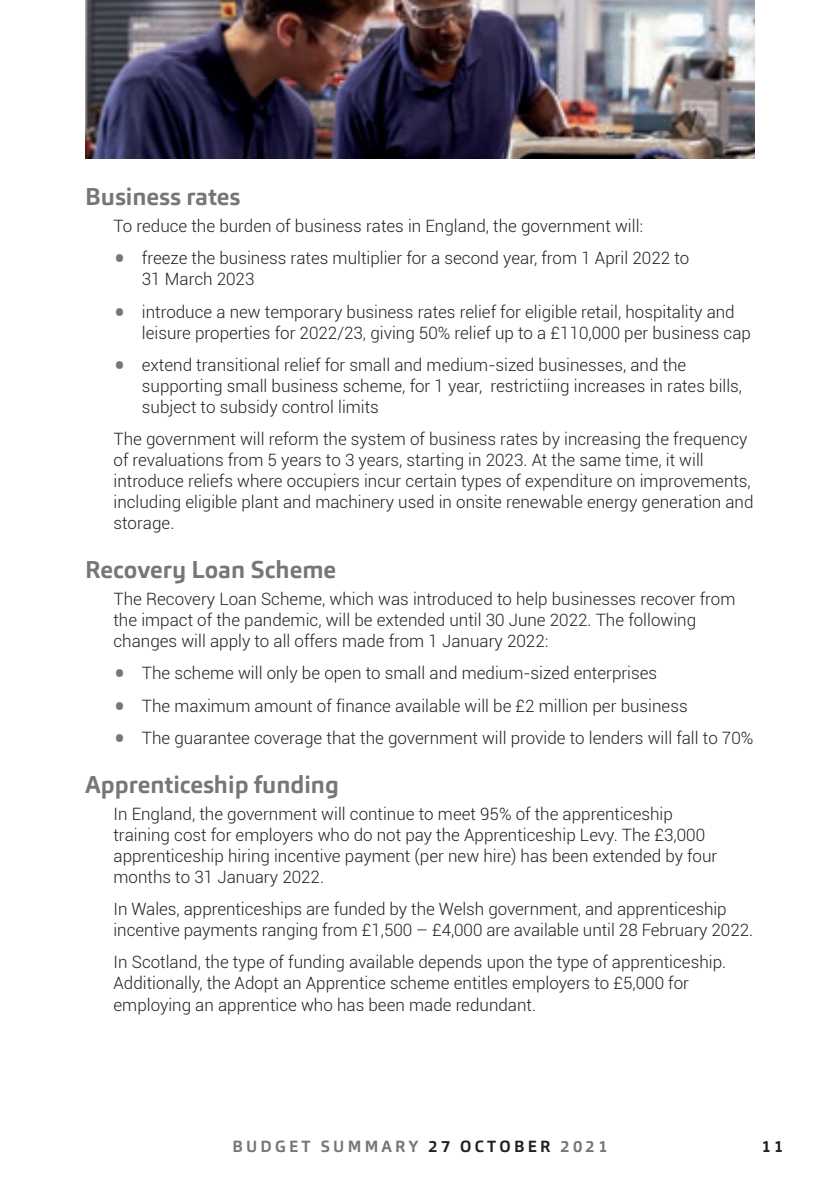
<style>
.page{position:relative;width:840px;height:1191px;background:#fff}
.page>*{position:absolute;margin:0;border:0;box-sizing:border-box;transform-origin:0 0}
.t1{font:700 24px "Carnac";color:#757679}
.t2{font:300 17px/21px "Roboto";color:#231f20}
.t3{font:700 16px "Carnac";letter-spacing:.2em;color:#757679}
.t4{font:700 16px "Carnac";color:#231f20}
.s1{font-size:38px;color:#757679}
.s2{color:#231f20}
</style>
<div class="page">
<img style="left:85px;top:0;width:669px;height:159px">
<h1 class="t1" style="left:85px;top:181px;width:157px">Business rates</h1>
<p class="t2" style="left:113px;top:215px;width:531px">To reduce the burden of business rates in England, the government will:</p>
<p class="t2" style="left:142px;top:247px;width:548px;text-indent:-28px"><span class="s1">•</span> freeze the business rates multiplier for a second year, from 1 April 2022 to<br>31 March 2023</p>
<p class="t2" style="left:142px;top:300px;width:610px;text-indent:-28px"><span class="s1">•</span> introduce a new temporary business rates relief for eligible retail, hospitality and leisure properties for 2022/23, giving 50% relief up to a £110,000 per business cap</p>
<p class="t2" style="left:142px;top:354px;width:601px;text-indent:-28px"><span class="s1">•</span> extend transitional relief for small and medium-sized businesses, and the supporting small business scheme, for 1 year, restrictiing increases in rates bills, subject to subsidy control limits</p>
<p class="t2" style="left:113px;top:428px;width:641px">The government will reform the system of business rates by increasing the frequency of revaluations from 5 years to 3 years, starting in 2023. At the same time, it will introduce reliefs where occupiers incur certain types of expenditure on improvements, including eligible plant and machinery used in onsite renewable energy generation and storage.</p>
<h1 class="t1" style="left:85px;top:554px;width:252px">Recovery Loan Scheme</h1>
<p class="t2" style="left:113px;top:588px;width:623px">The Recovery Loan Scheme, which was introduced to help businesses recover from the impact of the pandemic, will be extended until 30 June 2022. The following changes will apply to all offers made from 1 January 2022:</p>
<p class="t2" style="left:113px;top:662px;width:545px"><span class="s1">•</span> The scheme will only be open to small and medium-sized enterprises</p>
<p class="t2" style="left:113px;top:694px;width:575px"><span class="s1">•</span> The maximum amount of finance available will be £2 million per business</p>
<p class="t2" style="left:113px;top:727px;width:641px"><span class="s1">•</span> The guarantee coverage that the government will provide to lenders will fall to 70%</p>
<h1 class="t1" style="left:85px;top:769px;width:255px">Apprenticeship funding</h1>
<p class="t2" style="left:113px;top:802px;width:605px">In England, the government will continue to meet 95% of the apprenticeship training cost for employers who do not pay the Apprenticeship Levy. The £3,000 apprenticeship hiring incentive payment (per new hire) has been extended by four months to 31 January 2022.</p>
<p class="t2" style="left:113px;top:898px;width:640px">In Wales, apprenticeships are funded by the Welsh government, and apprenticeship incentive payments ranging from £1,500 – £4,000 are available until 28 February 2022.</p>
<p class="t2" style="left:113px;top:951px;width:614px">In Scotland, the type of funding available depends upon the type of apprenticeship.<br>Additionally, the Adopt an Apprentice scheme entitles employers to £5,000 for employing an apprentice who has been made redundant.</p>
<p class="t3" style="left:232px;top:1136px;width:376px">BUDGET SUMMARY <span class="s2">27 OCTOBER</span> 2021</p>
<p class="t4" style="left:761px;top:1136px;width:23px">11</p>
</div>
